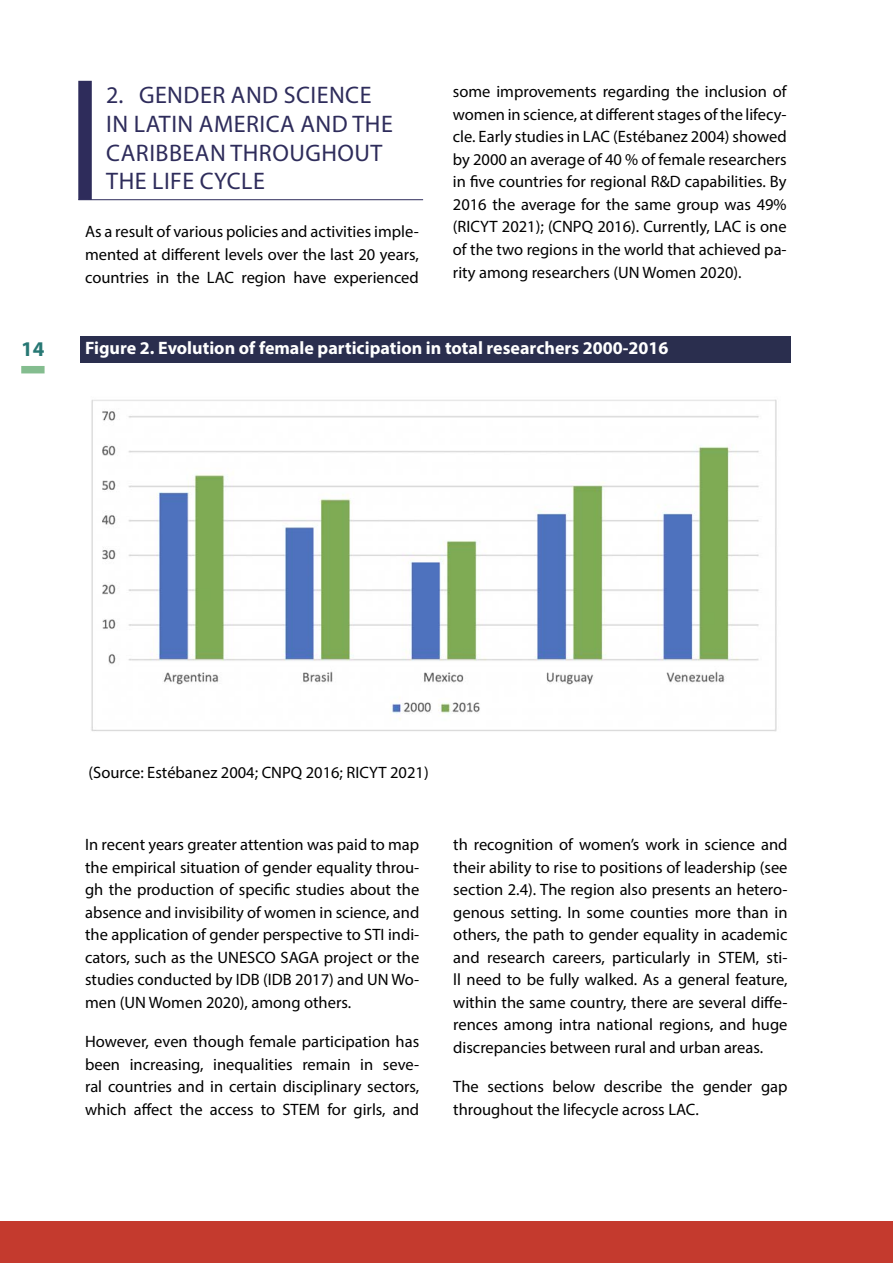
<style>
.page{position:relative;width:893px;height:1263px;background:#fff}
.page>*{position:absolute;margin:0;border:0;box-sizing:border-box;transform-origin:0 0}
.t1{font:24px/28.8px "Myriad Pro";letter-spacing:.02em;color:#2e2c5b}
.t2{font:700 21px "Myriad Pro";color:#277874}
.t3{font:700 18px "Myriad Pro";color:#fff}
.t4{font:16.5px/22.5px "Myriad Pro";color:#000;text-align:justify}
</style>
<div class="page">
<div style="left:0;top:1221px;width:893px;height:42px;background:#c43a2e"></div>
<div style="left:21px;top:366px;width:24px;height:7px;background:#84bd8f"></div>
<div style="left:78px;top:81px;width:14px;height:119px;background:#2e2c5b"></div>
<hr style="left:78px;top:199px;width:345px;height:1px;background:#2e2c5b">
<div style="left:81px;top:336px;width:710px;height:26px;background:#2a2e4e"></div>
<img style="left:91px;top:399px;width:686px;height:333px">
<p class="t2" style="left:21px;top:335px;width:25px">14</p>
<h1 class="t1" style="left:106px;top:80px;width:288px">2. GENDER AND SCIENCE<br>IN LATIN AMERICA AND THE<br>CARIBBEAN THROUGHOUT<br>THE LIFE CYCLE</h1>
<p class="t4" style="left:85px;top:220px;width:335px">As a result of various policies and activities imple&shy;mented at different levels over the last 20 years, countries in the LAC region have experienced</p>
<p class="t4" style="left:453px;top:80px;width:335px">some improvements regarding the inclusion of women in science, at different stages of the lifecy&shy;cle. Early studies in LAC (Estébanez 2004) showed by 2000 an average of 40 % of female researchers in five countries for regional R&amp;D capabilities. By 2016 the average for the same group was 49% (RICYT 2021); (CNPQ 2016). Currently, LAC is one of the two regions in the world that achieved pa&shy;rity among researchers (UN Women 2020).</p>
<p class="t3" style="left:85px;top:336px;width:585px">Figure 2. Evolution of female participation in total researchers 2000-2016</p>
<p class="t4" style="left:89px;top:761px;width:342px">(Source: Estébanez 2004; CNPQ 2016; RICYT 2021)</p>
<p class="t4" style="left:85px;top:833px;width:336px">In recent years greater attention was paid to map the empirical situation of gender equality throu&shy;gh the production of specific studies about the absence and invisibility of women in science, and the application of gender perspective to STI indi&shy;cators, such as the UNESCO SAGA project or the studies conducted by IDB (IDB 2017) and UN Wo&shy;men (UN Women 2020), among others.</p>
<p class="t4" style="left:85px;top:1030px;width:336px">However, even though female participation has been increasing, inequalities remain in seve&shy;ral countries and in certain disciplinary sectors, which affect the access to STEM for girls, and</p>
<p class="t4" style="left:453px;top:833px;width:336px">th recognition of women’s work in science and their ability to rise to positions of leadership (see section 2.4). The region also presents an hetero&shy;genous setting. In some counties more than in others, the path to gender equality in academic and research careers, particularly in STEM, sti&shy;ll need to be fully walked. As a general feature, within the same country, there are several diffe&shy;rences among intra national regions, and huge discrepancies between rural and urban areas.</p>
<p class="t4" style="left:453px;top:1075px;width:336px">The sections below describe the gender gap throughout the lifecycle across LAC.</p>
</div>
